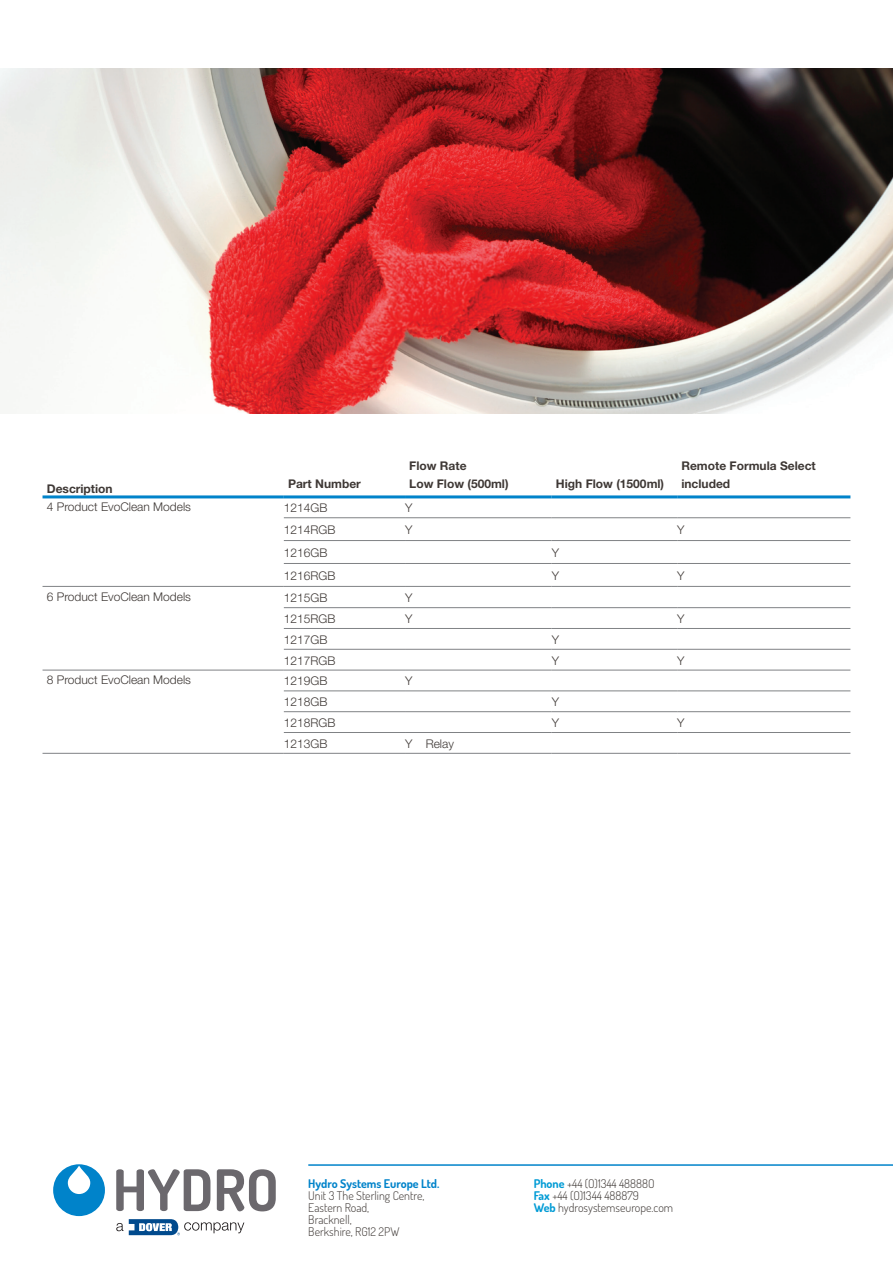
<style>
.page{position:relative;width:893px;height:1263px;background:#fff}
.page>*{position:absolute;margin:0;border:0;box-sizing:border-box;transform-origin:0 0}
.Body_Black{font:300 12px "Helvetica Neue";color:#3e3835}
.t1{font:300 12px/12px "Dosis";color:#3e3835}
.Body_Black-2{font:700 12px "Helvetica Neue";color:#3e3835}
.t2{font:700 12px "Dosis";color:#0083ca}
.s1{font-weight:700;color:#009bd5}
</style>
<div class="page">
<img style="left:0;top:68px;width:893px;height:346px">
<svg style="left:116px;top:1169px;width:94px;height:42px"></svg>
<svg style="left:217px;top:1169px;width:59px;height:42px"></svg>
<svg style="left:116px;top:1219px;width:128px;height:16px"></svg>
<div style="left:53px;top:1164px;width:52px;height:52px;background:#0083ca;border-radius:50%"></div>
<svg style="left:68px;top:1166px;width:22px;height:28px"></svg>
<hr style="left:308px;top:1164px;width:585px;height:2px;background:#0083ca">
<hr style="left:284px;top:517px;width:121px;height:1px;background:#808285">
<hr style="left:405px;top:517px;width:147px;height:1px;background:#808285">
<hr style="left:552px;top:517px;width:125px;height:1px;background:#808285">
<hr style="left:677px;top:517px;width:173px;height:1px;background:#808285">
<hr style="left:284px;top:540px;width:121px;height:1px;background:#808285">
<hr style="left:405px;top:540px;width:147px;height:1px;background:#808285">
<hr style="left:552px;top:540px;width:125px;height:1px;background:#808285">
<hr style="left:677px;top:540px;width:173px;height:1px;background:#808285">
<hr style="left:43px;top:586px;width:241px;height:1px;background:#808285">
<hr style="left:284px;top:563px;width:121px;height:1px;background:#808285">
<hr style="left:405px;top:563px;width:147px;height:1px;background:#808285">
<hr style="left:552px;top:563px;width:125px;height:1px;background:#808285">
<hr style="left:677px;top:563px;width:173px;height:1px;background:#808285">
<hr style="left:284px;top:586px;width:121px;height:1px;background:#808285">
<hr style="left:405px;top:586px;width:147px;height:1px;background:#808285">
<hr style="left:552px;top:586px;width:125px;height:1px;background:#808285">
<hr style="left:677px;top:586px;width:173px;height:1px;background:#808285">
<hr style="left:284px;top:607px;width:121px;height:1px;background:#808285">
<hr style="left:405px;top:607px;width:147px;height:1px;background:#808285">
<hr style="left:552px;top:607px;width:125px;height:1px;background:#808285">
<hr style="left:677px;top:607px;width:173px;height:1px;background:#808285">
<hr style="left:284px;top:628px;width:121px;height:1px;background:#808285">
<hr style="left:405px;top:628px;width:147px;height:1px;background:#808285">
<hr style="left:552px;top:628px;width:125px;height:1px;background:#808285">
<hr style="left:677px;top:628px;width:173px;height:1px;background:#808285">
<hr style="left:284px;top:649px;width:121px;height:1px;background:#808285">
<hr style="left:405px;top:649px;width:147px;height:1px;background:#808285">
<hr style="left:552px;top:649px;width:125px;height:1px;background:#808285">
<hr style="left:677px;top:649px;width:173px;height:1px;background:#808285">
<hr style="left:43px;top:670px;width:241px;height:1px;background:#808285">
<hr style="left:284px;top:670px;width:121px;height:1px;background:#808285">
<hr style="left:405px;top:670px;width:147px;height:1px;background:#808285">
<hr style="left:552px;top:670px;width:125px;height:1px;background:#808285">
<hr style="left:677px;top:670px;width:173px;height:1px;background:#808285">
<hr style="left:284px;top:690px;width:121px;height:1px;background:#808285">
<hr style="left:405px;top:690px;width:147px;height:1px;background:#808285">
<hr style="left:552px;top:690px;width:125px;height:1px;background:#808285">
<hr style="left:677px;top:690px;width:173px;height:1px;background:#808285">
<hr style="left:284px;top:711px;width:121px;height:1px;background:#808285">
<hr style="left:405px;top:711px;width:147px;height:1px;background:#808285">
<hr style="left:552px;top:711px;width:125px;height:1px;background:#808285">
<hr style="left:677px;top:711px;width:173px;height:1px;background:#808285">
<hr style="left:284px;top:732px;width:121px;height:1px;background:#808285">
<hr style="left:405px;top:732px;width:147px;height:1px;background:#808285">
<hr style="left:552px;top:732px;width:125px;height:1px;background:#808285">
<hr style="left:677px;top:732px;width:173px;height:1px;background:#808285">
<hr style="left:43px;top:753px;width:241px;height:1px;background:#808285">
<hr style="left:284px;top:753px;width:121px;height:1px;background:#808285">
<hr style="left:405px;top:753px;width:147px;height:1px;background:#808285">
<hr style="left:552px;top:753px;width:125px;height:1px;background:#808285">
<hr style="left:677px;top:753px;width:173px;height:1px;background:#808285">
<hr style="left:43px;top:495px;width:241px;height:3px;background:#0083ca">
<hr style="left:284px;top:495px;width:121px;height:3px;background:#0083ca">
<hr style="left:405px;top:495px;width:147px;height:3px;background:#0083ca">
<hr style="left:552px;top:495px;width:125px;height:3px;background:#0083ca">
<hr style="left:677px;top:495px;width:173px;height:3px;background:#0083ca">
<p class="Body_Black-2" style="left:47px;top:481px;width:67px">Description</p>
<p class="Body_Black-2" style="left:409px;top:458px;width:59px">Flow Rate</p>
<p class="Body_Black-2" style="left:681px;top:458px;width:136px">Remote Formula Select</p>
<p class="Body_Black-2" style="left:288px;top:477px;width:74px">Part Number</p>
<p class="Body_Black-2" style="left:409px;top:477px;width:101px">Low Flow (500ml)</p>
<p class="Body_Black-2" style="left:556px;top:477px;width:110px">High Flow (1500ml)</p>
<p class="Body_Black-2" style="left:681px;top:477px;width:50px">included</p>
<p class="Body_Black" style="left:47px;top:499px;width:146px">4 Product EvoClean Models</p>
<p class="Body_Black" style="left:284px;top:501px;width:45px">1214GB</p>
<p class="Body_Black" style="left:405px;top:501px;width:9px">Y</p>
<p class="Body_Black" style="left:284px;top:522px;width:53px">1214RGB</p>
<p class="Body_Black" style="left:405px;top:522px;width:9px">Y</p>
<p class="Body_Black" style="left:677px;top:522px;width:9px">Y</p>
<p class="Body_Black" style="left:284px;top:545px;width:45px">1216GB</p>
<p class="Body_Black" style="left:552px;top:545px;width:9px">Y</p>
<p class="Body_Black" style="left:284px;top:568px;width:53px">1216RGB</p>
<p class="Body_Black" style="left:552px;top:568px;width:9px">Y</p>
<p class="Body_Black" style="left:677px;top:568px;width:9px">Y</p>
<p class="Body_Black" style="left:47px;top:589px;width:146px">6 Product EvoClean Models</p>
<p class="Body_Black" style="left:284px;top:590px;width:45px">1215GB</p>
<p class="Body_Black" style="left:405px;top:590px;width:9px">Y</p>
<p class="Body_Black" style="left:284px;top:611px;width:53px">1215RGB</p>
<p class="Body_Black" style="left:405px;top:611px;width:9px">Y</p>
<p class="Body_Black" style="left:677px;top:611px;width:9px">Y</p>
<p class="Body_Black" style="left:284px;top:632px;width:45px">1217GB</p>
<p class="Body_Black" style="left:552px;top:632px;width:9px">Y</p>
<p class="Body_Black" style="left:284px;top:653px;width:53px">1217RGB</p>
<p class="Body_Black" style="left:552px;top:653px;width:9px">Y</p>
<p class="Body_Black" style="left:677px;top:653px;width:9px">Y</p>
<p class="Body_Black" style="left:47px;top:672px;width:146px">8 Product EvoClean Models</p>
<p class="Body_Black" style="left:284px;top:674px;width:45px">1219GB</p>
<p class="Body_Black" style="left:405px;top:674px;width:9px">Y</p>
<p class="Body_Black" style="left:284px;top:695px;width:45px">1218GB</p>
<p class="Body_Black" style="left:552px;top:695px;width:9px">Y</p>
<p class="Body_Black" style="left:284px;top:715px;width:53px">1218RGB</p>
<p class="Body_Black" style="left:552px;top:715px;width:9px">Y</p>
<p class="Body_Black" style="left:677px;top:715px;width:9px">Y</p>
<p class="Body_Black" style="left:284px;top:736px;width:45px">1213GB</p>
<p class="Body_Black" style="left:405px;top:736px;width:50px">Y Relay</p>
<p class="t2" style="left:308px;top:1176px;width:133px">Hydro Systems Europe Ltd.</p>
<p class="t1" style="left:308px;top:1189px;width:118px">Unit 3 The Sterling Centre,<br>Eastern Road,<br>Bracknell,<br>Berkshire, RG12 2PW</p>
<p class="t1" style="left:534px;top:1177px;width:141px"><span class="s1">Phone</span> +44 (O)1344 48888O<br><span class="s1">Fax</span> +44 (O)1344 488879<br><span class="s1">Web</span> hydrosystemseurope.com</p>
</div>
